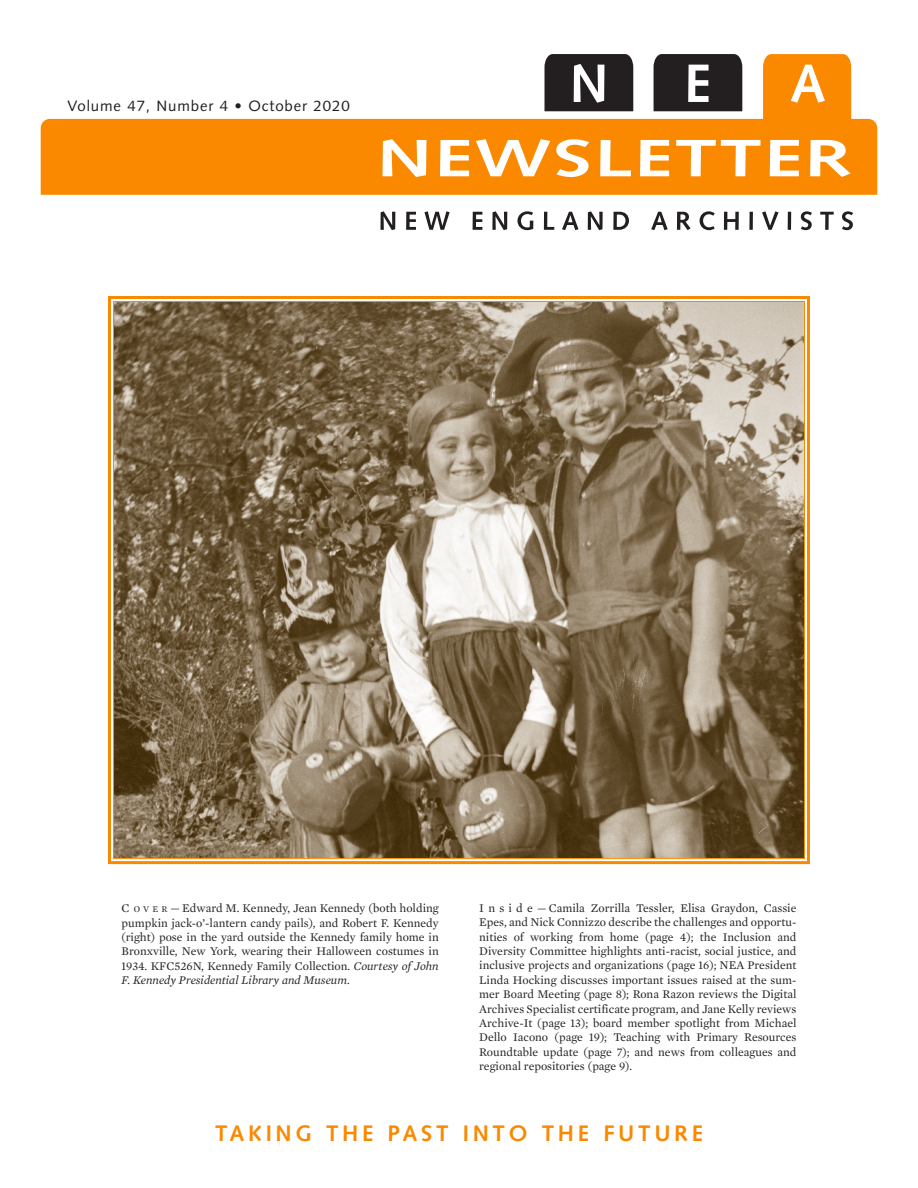
<style>
.page{position:relative;width:918px;height:1188px;background:#fff}
.page>*{position:absolute;margin:0;border:0;box-sizing:border-box;transform-origin:0 0}
.Drop_Caps_2_Lines{font:700 22.5px "Syntax";letter-spacing:.165em;color:#fa8900}
.t1{font:15px "Syntax";letter-spacing:.06em;color:#231f20}
.t2{font:12px/14.4px "Mercury Text G1";color:#231f20;text-align:justify}
.s1{font-size:9px}
.s2{font-style:italic}
</style>
<div class="page">
<svg style="left:108px;top:296px;width:702px;height:569px;background:#8b775b"></svg>
<svg style="left:41px;top:54px;width:836px;height:141px;fill:#fa8900"></svg>
<svg style="left:545px;top:54px;width:280px;height:57px"></svg>
<svg style="left:380px;top:211px;width:473px;height:19px"></svg>
<svg style="left:383px;top:139px;width:468px;height:38px"></svg>
<p class="t1" style="left:68px;top:97px;width:284px">Volume 47, Number 4 • October 2020</p>
<p class="t2" style="left:122px;top:900px;width:319px">C <span class="s1">O V E R</span> — Edward M. Kennedy, Jean Kennedy (both holding pumpkin jack-o’-lantern candy pails), and Robert F. Kennedy (right) pose in the yard outside the Kennedy family home in Bronxville, New York, wearing their Halloween costumes in 1934. KFC526N, Kennedy Family Collection. <span class="s2">Courtesy of John F. Kennedy Presidential Library and Museum.</span></p>
<p class="t2" style="left:479px;top:900px;width:319px">I n s i d e — Camila Zorrilla Tessler, Elisa Graydon, Cassie Epes, and Nick Connizzo describe the challenges and opportu&shy;nities of working from home (page 4); the Inclusion and Diversity Committee highlights anti-racist, social justice, and inclusive projects and organizations (page 16); NEA President Linda Hocking discusses important issues raised at the sum&shy;mer Board Meeting (page 8); Rona Razon reviews the Digital Archives Specialist certificate program, and Jane Kelly reviews Archive-It (page 13); board member spotlight from Michael Dello Iacono (page 19); Teaching with Primary Resources Roundtable update (page 7); and news from colleagues and regional repositories (page 9).</p>
<p class="Drop_Caps_2_Lines" style="left:215px;top:1120px;width:489px">TAKING THE PAST INTO THE FUTURE</p>
</div>
